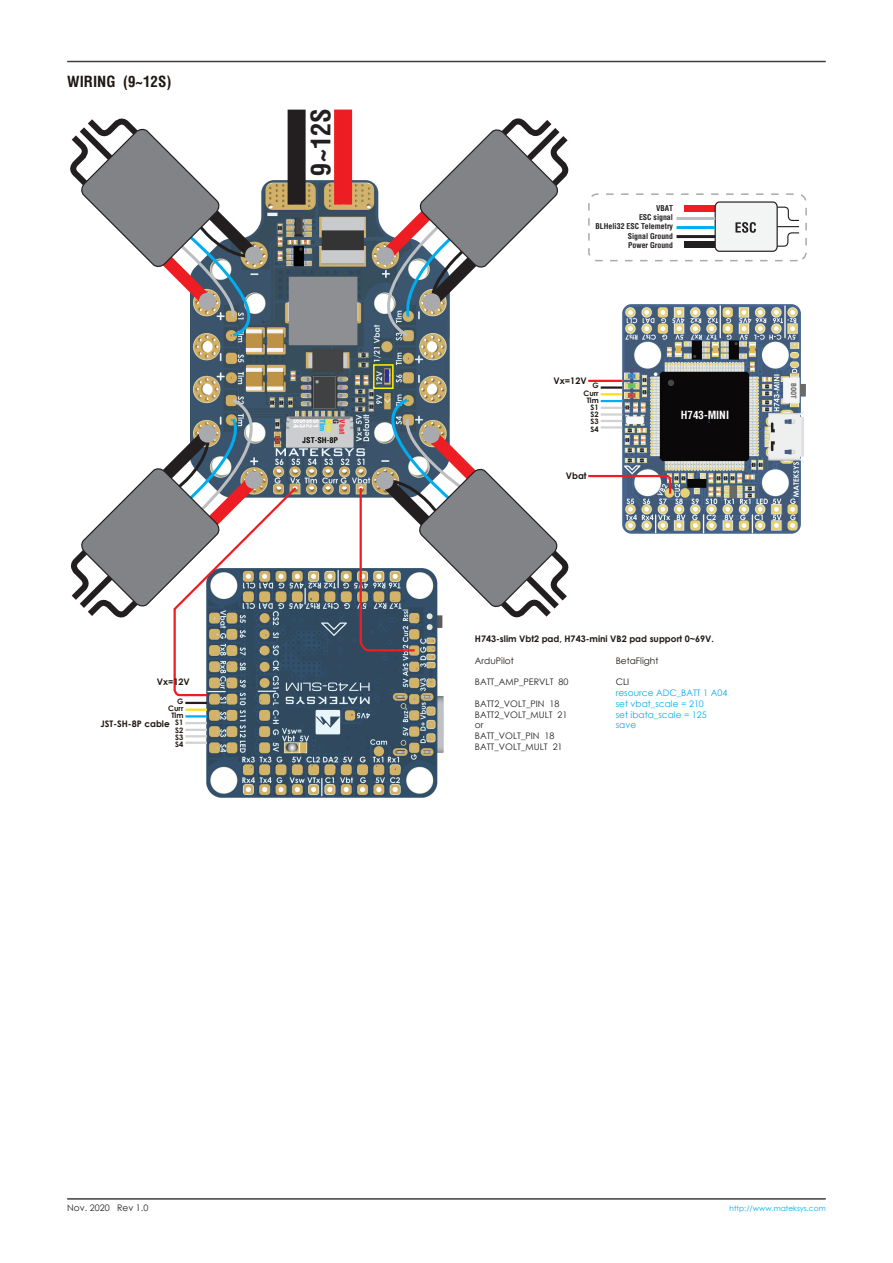
<style>
.page{position:relative;width:893px;height:1263px;background:#fff}
.page>*{position:absolute;margin:0;border:0;box-sizing:border-box;transform-origin:0 0}
.t1{font:700 condensed 26.25px "Helvetica";color:#231f20}
.t2{font:700 condensed 15px "Helvetica";color:#201814}
.t3{font:700 condensed 10.95px "Helvetica";color:#fff}
.t4{font:9px/10.8px "Century Gothic";color:#231f20}
.t5{font:700 9px "Century Gothic";color:#201814}
.t6{font:9px/10.8px "Century Gothic";color:#00aeef}
.t7{font:9px "Century Gothic";color:#201814}
.t8{font:700 condensed 7.8px/9.3px "Helvetica";color:#231f20;text-align:right}
.t9{font:700 condensed 7.65px "Helvetica";color:#050403;scale:1.04 1}
.t10{font:700 7.5px/7.2px "Century Gothic";color:#201814;text-align:right}
.t11{font:7.5px "Century Gothic";color:#00aeef}
.t12{font:700 condensed 7.2px "Helvetica";color:#fff;scale:1.1 1}
.t13{font:700 condensed 7.2px "Helvetica";color:#fff101;scale:1.1 1}
.t14{font:700 condensed 7.2px "Helvetica";color:#ee1d23;scale:1.1 1}
.t15{font:700 condensed 7.2px "Helvetica";color:#00aeef;scale:1.1 1}
.t16{font:700 condensed 7.2px "Helvetica";color:#201814;scale:1.1 1}
.t17{font:700 condensed 6.9px "Helvetica";color:#5d6061}
</style>
<div class="page">
<hr style="left:67px;top:1198px;width:759px;height:2px;background:#3e3e3f">
<hr style="left:67px;top:61px;width:759px;height:1px;background:#3e3e3f">
<svg style="left:778px;top:206px;width:22px;height:41px"></svg>
<div style="left:684px;top:241px;width:32px;height:7px;background:#231f20"></div>
<div style="left:684px;top:205px;width:32px;height:7px;background:#ee1d23"></div>
<div style="left:715px;top:202px;width:62px;height:49px;background:#f3f4f4;border-radius:5px"></div>
<div style="left:715px;top:201px;width:63px;height:51px;border:1px solid #231f20;border-radius:5px"></div>
<svg style="left:735px;top:222px;width:21px;height:11px"></svg>
<hr style="left:676px;top:217px;width:39px;height:3px;background:#bdbec1">
<hr style="left:676px;top:235px;width:39px;height:3px;background:#231f20">
<hr style="left:676px;top:226px;width:39px;height:3px;background:#00aeef">
<div style="left:588px;top:193px;width:219px;height:68px;border:2px dashed #a8aaad;border-radius:9px"></div>
<img style="left:191px;top:180px;width:258px;height:317px">
<div style="left:288px;top:110px;width:18px;height:95px;background:#231f20"></div>
<div style="left:334px;top:110px;width:18px;height:95px;background:#ee1d23"></div>
<svg style="left:70px;top:118px;width:215px;height:221px"></svg>
<svg style="left:352px;top:116px;width:217px;height:223px"></svg>
<hr style="left:385px;top:369px;width:4px;height:14px;background:#2e3092">
<img style="left:207px;top:568px;width:236px;height:230px">
<svg style="left:286px;top:743px;width:12px;height:8px"></svg>
<div style="left:373px;top:364px;width:21px;height:25px;border:2px solid #fff101"></div>
<hr style="left:185px;top:702px;width:22px;height:2px;background:#231f20">
<hr style="left:185px;top:708px;width:22px;height:3px;background:#ffdd17">
<hr style="left:185px;top:715px;width:22px;height:2px;background:#00aeef">
<hr style="left:185px;top:722px;width:22px;height:2px;background:#d1d2d4">
<hr style="left:185px;top:729px;width:22px;height:2px;background:#d1d2d4">
<hr style="left:185px;top:735px;width:22px;height:2px;background:#d1d2d4">
<hr style="left:185px;top:742px;width:22px;height:2px;background:#d1d2d4">
<img style="left:622px;top:304px;width:184px;height:230px">
<hr style="left:588px;top:380px;width:34px;height:2px;background:#ee1d23">
<hr style="left:601px;top:386px;width:21px;height:3px;background:#231f20">
<hr style="left:601px;top:393px;width:21px;height:2px;background:#ffdd17">
<hr style="left:601px;top:400px;width:21px;height:2px;background:#00aeef">
<hr style="left:601px;top:407px;width:21px;height:2px;background:#d1d2d4">
<hr style="left:601px;top:413px;width:21px;height:3px;background:#d1d2d4">
<hr style="left:601px;top:420px;width:21px;height:2px;background:#d1d2d4">
<hr style="left:601px;top:426px;width:21px;height:2px;background:#d1d2d4">
<svg style="left:588px;top:474px;width:84px;height:22px"></svg>
<svg style="left:71px;top:396px;width:228px;height:301px"></svg>
<svg style="left:358px;top:396px;width:211px;height:257px"></svg>
<h2 class="t2" style="left:67px;top:72px;width:106px">WIRING (9~12S)</h2>
<p class="t5" style="left:157px;top:674px;width:35px">Vx=12V</p>
<p class="t10" style="left:168px;top:697px;width:17px">G<br>Curr<br>Tlm<br>S1<br>S2<br>S3<br>S4</p>
<p class="t5" style="left:101px;top:717px;width:71px">JST-SH-8P cable</p>
<h1 class="t1" style="left:304px;top:176px;width:69px;rotate:-90deg">9~12S</h1>
<p class="t12" style="left:301px;top:419px;width:9px;rotate:90deg">S4</p>
<p class="t12" style="left:307px;top:419px;width:9px;rotate:90deg">S3</p>
<p class="t12" style="left:314px;top:419px;width:9px;rotate:90deg">S2</p>
<p class="t12" style="left:321px;top:419px;width:9px;rotate:90deg">S1</p>
<p class="t15" style="left:327px;top:419px;width:13px;rotate:90deg">Tlm</p>
<p class="t13" style="left:334px;top:419px;width:14px;rotate:90deg">Curr</p>
<p class="t16" style="left:340px;top:419px;width:6px;rotate:90deg">G</p>
<p class="t14" style="left:347px;top:419px;width:15px;rotate:90deg">Vbat</p>
<p class="t9" style="left:303px;top:435px;width:35px">JST-SH-8P</p>
<p class="t8" style="left:596px;top:203px;width:79px">VBAT<br>ESC signal<br>BLHeli32 ESC Telemetry<br>Signal Ground<br>Power Ground</p>
<p class="t5" style="left:554px;top:374px;width:35px">Vx=12V</p>
<p class="t10" style="left:584px;top:382px;width:17px">G<br>Curr<br>Tlm<br>S1<br>S2<br>S3<br>S4</p>
<p class="t5" style="left:566px;top:469px;width:22px">Vbat</p>
<p class="t3" style="left:681px;top:408px;width:50px">H743-MINI</p>
<p class="t5" style="left:475px;top:631px;width:241px">H743-slim Vbt2 pad, H743-mini VB2 pad support 0~69V.</p>
<p class="t7" style="left:475px;top:654px;width:40px">ArduPilot</p>
<p class="t4" style="left:475px;top:676px;width:95px">BATT_AMP_PERVLT 80</p>
<p class="t4" style="left:475px;top:698px;width:94px">BATT2_VOLT_PIN 18<br>BATT2_VOLT_MULT 21 or<br>BATT_VOLT_PIN 18<br>BATT_VOLT_MULT 21</p>
<p class="t7" style="left:616px;top:654px;width:44px">BetaFlight</p>
<p class="t7" style="left:616px;top:676px;width:15px">CLI</p>
<p class="t6" style="left:616px;top:687px;width:113px">resource ADC_BATT 1 A04 set vbat_scale = 210<br>set ibata_scale = 125 save</p>
<p class="t17" style="left:798px;top:383px;width:17px;rotate:90deg">BOOT</p>
<p class="t4" style="left:67px;top:1202px;width:83px">Nov. 2020 Rev 1.0</p>
<p class="t11" style="left:729px;top:1203px;width:98px">http://www.mateksys.com</p>
</div>
